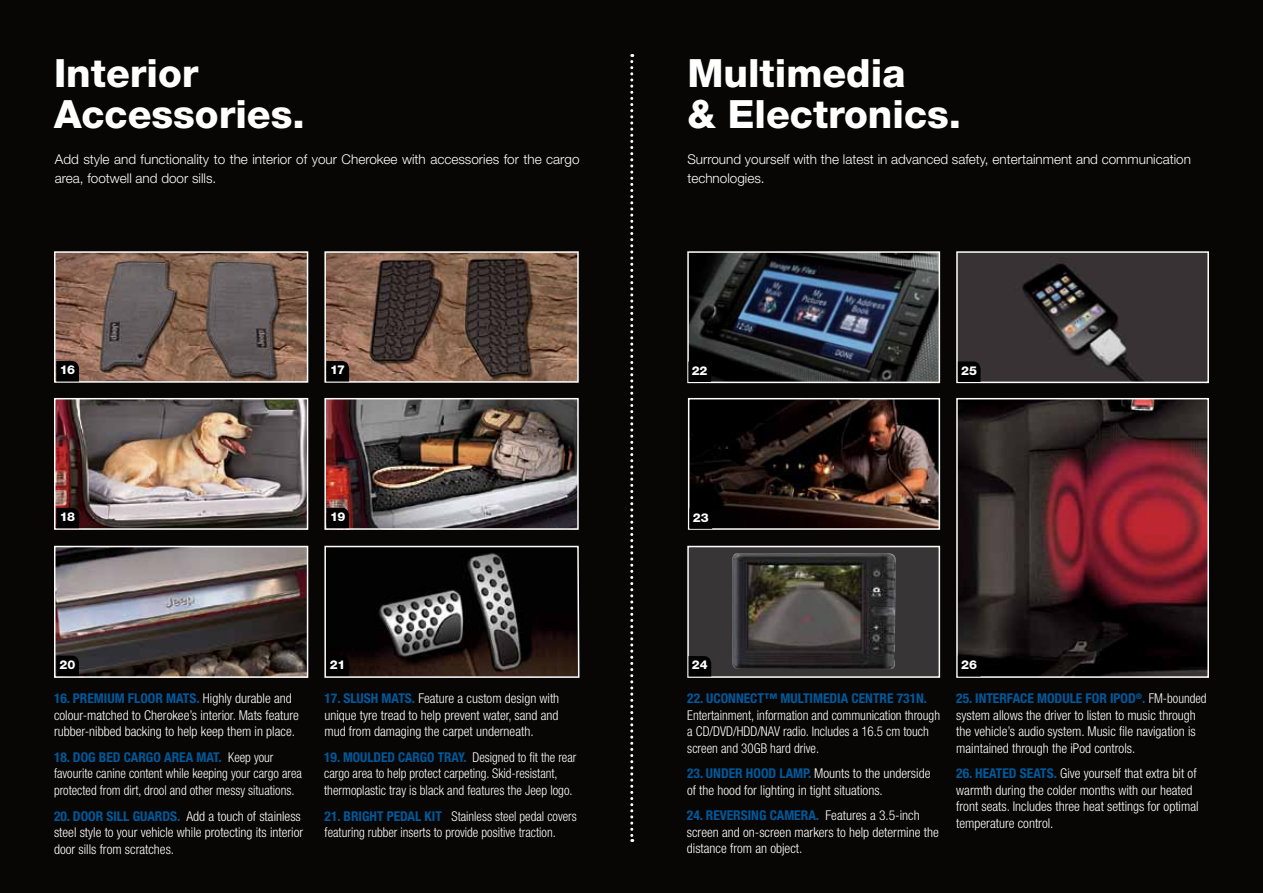
<style>
.page{position:relative;width:1263px;height:893px;background:#080604}
.page>*{position:absolute;margin:0;border:0;box-sizing:border-box;transform-origin:0 0}
.t1{font:800 39px/40.5px "Helvetica Neue LT Std";color:#fff}
.t2{font:300 condensed 13.5px/16.5px "Helvetica Neue LT Std";color:#fff}
.t3{font:300 condensed 13.5px/16.5px "Helvetica Neue LT Std";color:#fff;scale:.95 1}
.t4{font:300 13.5px/19.5px "Helvetica Neue LT Std";color:#fff}
.t5{font:300 condensed 13.5px/16.5px "Helvetica Neue LT Std";color:#fff;scale:.96 1}
.t6{font:700 condensed 13.5px "Helvetica Neue LT Std";color:#00599c}
.t7{font:800 12.15px "Helvetica Neue LT Std";letter-spacing:-.005em;color:#fff}
.s1{font-weight:700;color:#00599c}
</style>
<div class="page">
<svg style="left:630px;top:54px;width:3px;height:788px"></svg>
<img style="left:57px;top:254px;width:248px;height:126px">
<div style="left:54px;top:251px;width:254px;height:132px;border:2px solid #fff"></div>
<svg style="left:56px;top:361px;width:23px;height:20px"></svg>
<img style="left:327px;top:254px;width:249px;height:126px">
<div style="left:324px;top:251px;width:255px;height:132px;border:2px solid #fff"></div>
<svg style="left:326px;top:361px;width:23px;height:20px"></svg>
<img style="left:327px;top:401px;width:249px;height:126px">
<div style="left:324px;top:398px;width:255px;height:132px;border:2px solid #fff"></div>
<svg style="left:326px;top:508px;width:23px;height:20px"></svg>
<img style="left:57px;top:401px;width:248px;height:126px">
<div style="left:54px;top:398px;width:254px;height:132px;border:2px solid #fff"></div>
<svg style="left:56px;top:508px;width:23px;height:20px"></svg>
<img style="left:57px;top:549px;width:248px;height:126px">
<div style="left:54px;top:546px;width:254px;height:132px;border:2px solid #fff"></div>
<svg style="left:56px;top:656px;width:23px;height:20px"></svg>
<svg style="left:324px;top:545px;width:256px;height:133px"></svg>
<img style="left:690px;top:254px;width:247px;height:126px">
<div style="left:687px;top:251px;width:253px;height:132px;border:2px solid #fff"></div>
<svg style="left:688px;top:361px;width:23px;height:21px"></svg>
<img style="left:695px;top:401px;width:242px;height:126px">
<div style="left:688px;top:398px;width:252px;height:132px;border:2px solid #fff"></div>
<svg style="left:689px;top:508px;width:23px;height:21px"></svg>
<div style="left:688px;top:546px;width:251px;height:131px;background:#383536"></div>
<img style="left:732px;top:553px;width:163px;height:116px">
<div style="left:687px;top:546px;width:253px;height:132px;border:2px solid #fff"></div>
<svg style="left:688px;top:656px;width:23px;height:20px"></svg>
<img style="left:959px;top:254px;width:247px;height:126px">
<div style="left:956px;top:251px;width:253px;height:132px;border:2px solid #fff"></div>
<svg style="left:958px;top:361px;width:22px;height:21px"></svg>
<img style="left:959px;top:401px;width:247px;height:274px">
<div style="left:956px;top:398px;width:253px;height:280px;border:2px solid #fff"></div>
<svg style="left:958px;top:656px;width:22px;height:20px"></svg>
<h1 class="t1" style="left:54px;top:53px;width:252px">Interior<br>Accessories.</h1>
<p class="t4" style="left:55px;top:149px;width:526px">Add style and functionality to the interior of your Cherokee with accessories for the cargo area, footwell and door sills.</p>
<h1 class="t1" style="left:687px;top:53px;width:275px">Multimedia<br>&amp; Electronics.</h1>
<p class="t4" style="left:687px;top:149px;width:505px">Surround yourself with the latest in advanced safety, entertainment and communication technologies.</p>
<p class="t7" style="left:60px;top:363px;width:17px">16</p>
<p class="t7" style="left:330px;top:363px;width:16px">17</p>
<p class="t7" style="left:692px;top:363px;width:17px">22</p>
<p class="t7" style="left:961px;top:363px;width:17px">25</p>
<p class="t7" style="left:60px;top:509px;width:17px">18</p>
<p class="t7" style="left:330px;top:509px;width:17px">19</p>
<p class="t7" style="left:693px;top:510px;width:17px">23</p>
<p class="t7" style="left:60px;top:657px;width:17px">20</p>
<p class="t7" style="left:330px;top:657px;width:17px">21</p>
<p class="t7" style="left:692px;top:658px;width:17px">24</p>
<p class="t7" style="left:961px;top:658px;width:17px">26</p>
<p class="t2" style="left:54px;top:690px;width:246px"><span class="s1">16. PREMIUM FLOOR MATS.</span> Highly durable and colour-matched to Cherokee’s interior. Mats feature rubber-nibbed backing to help keep them in place.</p>
<p class="t2" style="left:324px;top:690px;width:236px;text-align:justify"><span class="s1">17. SLUSH MATS.</span> Feature a custom design with unique tyre tread to help prevent water, sand and mud from damaging the carpet underneath.</p>
<p class="t3" style="left:54px;top:749px;width:263px"><span class="s1">18. DOG BED CARGO AREA MAT.</span> Keep your favourite canine content while keeping your cargo area protected from dirt, drool and other messy situations.</p>
<p class="t3" style="left:324px;top:749px;width:267px"><span class="s1">19. MOULDED CARGO TRAY.</span> Designed to fit the rear cargo area to help protect carpeting. Skid-resistant, thermoplastic tray is black and features the Jeep logo.</p>
<p class="t2" style="left:54px;top:807px;width:251px"><span class="s1">20. DOOR SILL GUARDS.</span> Add a touch of stainless steel style to your vehicle while protecting its interior door sills from scratches.</p>
<p class="t3" style="left:325px;top:807px;width:267px"><span class="s1">21. BRIGHT PEDAL KIT</span> Stainless steel pedal covers featuring rubber inserts to provide positive traction.</p>
<p class="t6" style="left:687px;top:690px;width:241px">22. UCONNECT™ MULTIMEDIA CENTRE 731N.</p>
<p class="t5" style="left:687px;top:707px;width:265px">Entertainment, information and communication through a CD/DVD/HDD/NAV radio. Includes a 16.5 cm touch screen and 30GB hard drive.</p>
<p class="t3" style="left:956px;top:690px;width:265px"><span class="s1">25. INTERFACE MODULE FOR IPOD</span><sup>®</sup><span class="s1">.</span> FM-bounded system allows the driver to listen to music through the vehicle’s audio system. Music file navigation is maintained through the iPod controls.</p>
<p class="t2" style="left:687px;top:765px;width:245px"><span class="s1">23. UNDER HOOD LAMP.</span> Mounts to the underside of the hood for lighting in tight situations.</p>
<p class="t2" style="left:956px;top:765px;width:244px"><span class="s1">26. HEATED SEATS.</span> Give yourself that extra bit of warmth during the colder months with our heated front seats. Includes three heat settings for optimal temperature control.</p>
<p class="t2" style="left:687px;top:807px;width:253px"><span class="s1">24. REVERSING CAMERA.</span> Features a 3.5-inch screen and on-screen markers to help determine the distance from an object.</p>
</div>
